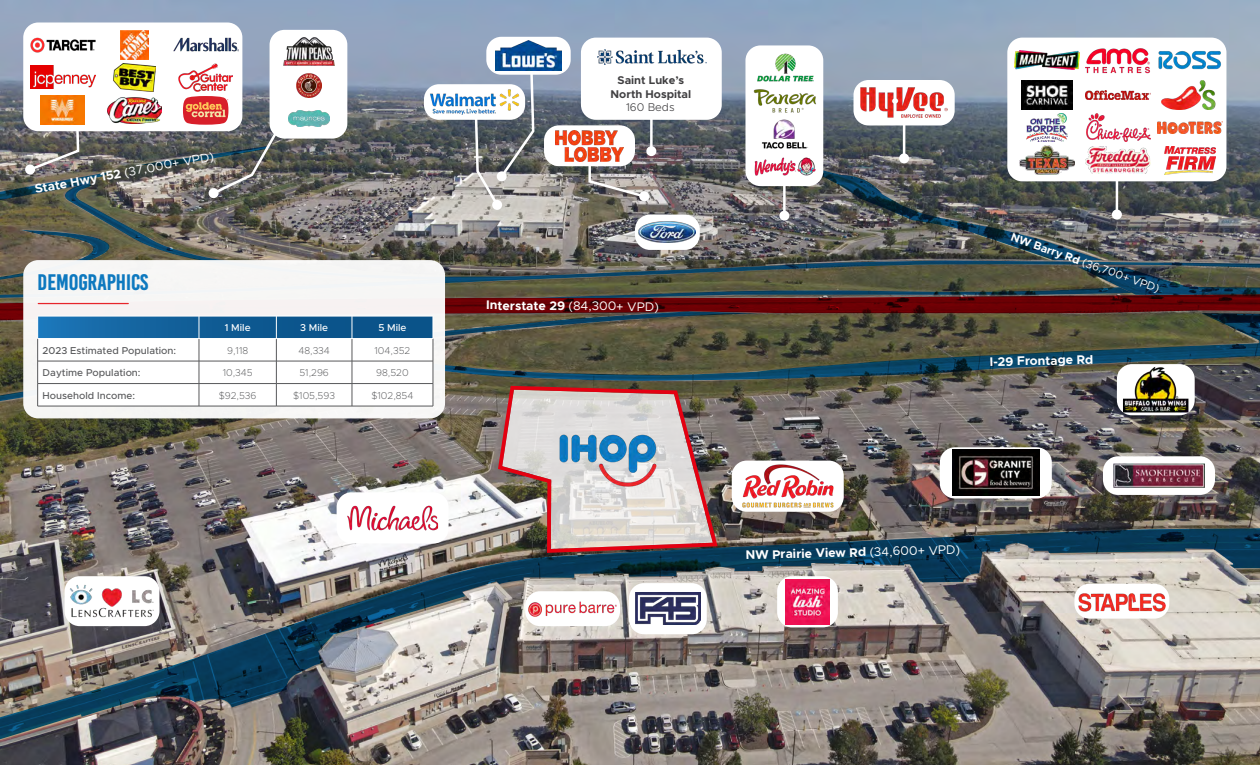
<style>
.page{position:relative;width:1260px;height:765px;background:#fff}
.page>*{position:absolute;margin:0;border:0;box-sizing:border-box;transform-origin:0 0}
.t1{font:700 22.5px "Base One";color:#0e79bf}
.t2{font:700 12.5px "Metropolis";color:#fff}
.t3{font:12.5px "Metropolis";color:#fff}
.t4{font:700 11.25px/13.5px "Metropolis";color:#414042;text-align:center}
.t5{font:11.25px "Metropolis";color:#fff}
.t6{font:300 11.25px "Metropolis";color:#414042}
.t7{font:200 10px "Metropolis";color:#58595b}
.t8{font:500 10px "Metropolis";color:#58595b}
.t9{font:500 10px "Metropolis";color:#fff}
.s1{font-weight:700}
.s2{font-weight:400}
</style>
<div class="page">
<img style="left:0;top:0;width:1260px;height:765px">
<div style="left:270px;top:30px;width:77px;height:109px;background:#fff;border-radius:15px"></div>
<img style="left:284px;top:38px;width:50px;height:28px">
<div style="left:581px;top:38px;width:141px;height:82px;background:#fff;border-radius:15px"></div>
<img style="left:598px;top:49px;width:108px;height:16px">
<img style="left:0;top:555px;width:1260px;height:185px">
<div style="left:486px;top:37px;width:85px;height:38px;background:#fff;border-radius:15px"></div>
<img style="left:495px;top:41px;width:67px;height:25px">
<div style="left:629px;top:583px;width:78px;height:51px;background:#fff;border-radius:15px"></div>
<img style="left:635px;top:593px;width:66px;height:32px">
<div style="left:777px;top:576px;width:61px;height:51px;background:#fff;border-radius:15px"></div>
<img style="left:785px;top:579px;width:45px;height:45px">
<div style="left:525px;top:591px;width:95px;height:35px;background:#fff;border-radius:15px"></div>
<img style="left:529px;top:601px;width:87px;height:15px">
<div style="left:1074px;top:584px;width:95px;height:35px;background:#fff;border-radius:15px"></div>
<img style="left:1078px;top:594px;width:88px;height:18px">
<div style="left:65px;top:576px;width:95px;height:50px;background:#fff;border-radius:15px"></div>
<img style="left:70px;top:584px;width:84px;height:34px">
<div style="left:745px;top:45px;width:78px;height:141px;background:#fff;border-radius:15px"></div>
<img style="left:775px;top:53px;width:21px;height:13px">
<div style="left:23px;top:22px;width:219px;height:109px;background:#fff;border-radius:15px"></div>
<div style="left:1007px;top:38px;width:219px;height:143px;background:#fff;border-radius:15px"></div>
<img style="left:119px;top:63px;width:35px;height:3px">
<img style="left:120px;top:30px;width:29px;height:29px">
<img style="left:1086px;top:48px;width:64px;height:17px">
<img style="left:31px;top:37px;width:64px;height:15px">
<img style="left:1015px;top:51px;width:64px;height:15px">
<img style="left:211px;top:63px;width:7px;height:3px">
<img style="left:173px;top:38px;width:65px;height:14px">
<img style="left:1158px;top:51px;width:63px;height:15px">
<img style="left:0;top:66px;width:1260px;height:489px">
<hr style="left:38px;top:338px;width:161px;height:1px;background:#fff">
<hr style="left:199px;top:338px;width:77px;height:1px;background:#fff">
<hr style="left:276px;top:338px;width:76px;height:1px;background:#fff">
<hr style="left:352px;top:338px;width:81px;height:1px;background:#fff">
<hr style="left:38px;top:303px;width:90px;height:1px;background:#e6252b">
<p class="t3" style="left:34px;top:182px;width:183px;rotate:-11deg"><span class="s1">State Hwy 152</span> (37,000+ VPD)</p>
<h1 class="t1" style="left:38px;top:270px;width:112px">DEMOGRAPHICS</h1>
<p class="t9" style="left:225px;top:322px;width:27px">1 Mile</p>
<p class="t9" style="left:300px;top:322px;width:30px">3 Mile</p>
<p class="t9" style="left:378px;top:322px;width:30px">5 Mile</p>
<p class="t8" style="left:43px;top:344px;width:135px">2023 Estimated Population:</p>
<p class="t7" style="left:227px;top:344px;width:22px">9,118</p>
<p class="t7" style="left:298px;top:344px;width:33px">48,334</p>
<p class="t7" style="left:375px;top:344px;width:37px">104,352</p>
<p class="t8" style="left:43px;top:367px;width:99px">Daytime Population:</p>
<p class="t7" style="left:223px;top:367px;width:31px">10,345</p>
<p class="t7" style="left:299px;top:367px;width:31px">51,296</p>
<p class="t7" style="left:376px;top:367px;width:34px">98,520</p>
<p class="t8" style="left:43px;top:389px;width:94px">Household Income:</p>
<p class="t7" style="left:219px;top:389px;width:39px">$92,536</p>
<p class="t7" style="left:293px;top:389px;width:43px">$105,593</p>
<p class="t7" style="left:371px;top:389px;width:44px">$102,854</p>
<p class="t4" style="left:611px;top:73px;width:82px">Saint Luke’s<br>North Hospital</p>
<p class="t6" style="left:626px;top:100px;width:50px">160 Beds</p>
<p class="t2" style="left:487px;top:297px;width:174px;rotate:1deg">Interstate 29 <span class="s2">(84,300+ VPD)</span></p>
<p class="t5" style="left:1014px;top:229px;width:158px;rotate:20deg"><span class="s1">NW Barry Rd</span> (36,700+ VPD)</p>
<p class="t2" style="left:989px;top:354px;width:105px;rotate:-2deg">I-29 Frontage Rd</p>
<p class="t2" style="left:745px;top:548px;width:216px;rotate:-2deg">NW Prairie View Rd <span class="s2">(34,600+ VPD)</span></p>
</div>
